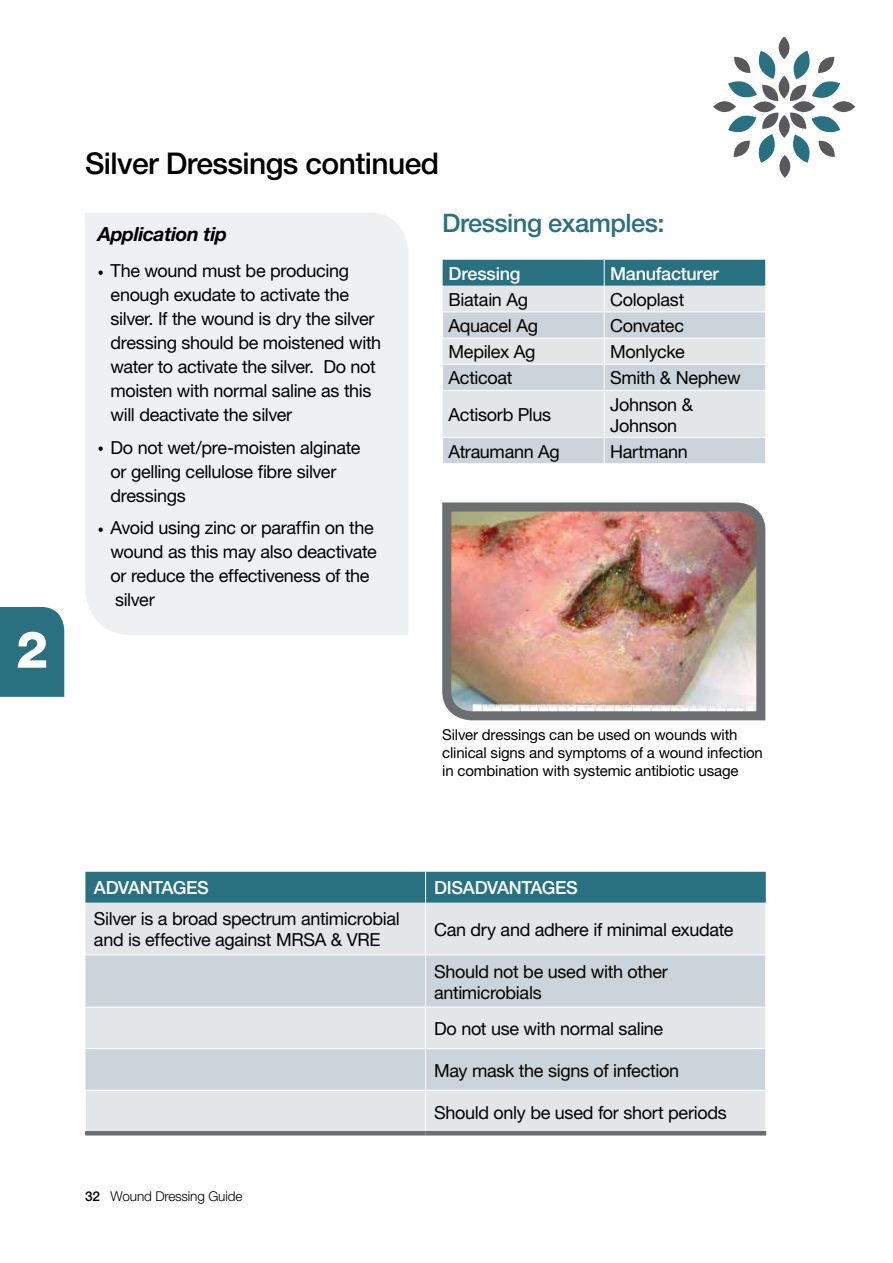
<style>
.page{position:relative;width:893px;height:1263px;background:#fff}
.page>*{position:absolute;margin:0;border:0;box-sizing:border-box;transform-origin:0 0}
.t1{font:800 51px "Helvetica Neue";color:#fff}
.t2{font:500 30px "Helvetica Neue";letter-spacing:-.02em;color:#000}
.t3{font:500 25.5px "Helvetica Neue";letter-spacing:-.02em;color:#297081}
.t4{font:italic 700 19.5px "Helvetica Neue";letter-spacing:-.02em;color:#000}
.t5{font:18px/24px "Helvetica Neue";letter-spacing:-.02em;color:#000}
.t6{font:500 18px "Helvetica Neue";letter-spacing:-.015em;color:#fff}
.t7{font:15px/18px "Helvetica Neue";letter-spacing:-.01em;color:#000}
.t8{font:300 13.5px "Helvetica Neue";letter-spacing:-.01em;color:#000}
.s1{font-size:12px}
.s2{font-weight:500}
</style>
<div class="page">
<svg style="left:713px;top:37px;width:142px;height:141px"></svg>
<div style="left:0;top:607px;width:64px;height:90px;background:#297081"></div>
<div style="left:85px;top:213px;width:323px;height:422px;background:#eff0f2"></div>
<div style="left:85px;top:872px;width:681px;height:31px;background:#297081"></div>
<div style="left:85px;top:903px;width:680px;height:228px;background:#e2e6e9"></div>
<svg style="left:85px;top:955px;width:680px;height:135px;background:#d2d9de"></svg>
<hr style="left:425px;top:1007px;width:1px;height:41px;background:#fff">
<hr style="left:425px;top:903px;width:1px;height:51px;background:#fff">
<hr style="left:85px;top:954px;width:341px;height:1px;background:#fff">
<hr style="left:426px;top:954px;width:340px;height:1px;background:#fff">
<hr style="left:425px;top:955px;width:1px;height:52px;background:#fff">
<hr style="left:85px;top:1007px;width:341px;height:1px;background:#fff">
<hr style="left:426px;top:1007px;width:340px;height:1px;background:#fff">
<hr style="left:425px;top:872px;width:1px;height:31px;background:#fff">
<hr style="left:85px;top:1090px;width:1px;height:41px;background:#fff">
<hr style="left:425px;top:1090px;width:1px;height:41px;background:#fff">
<hr style="left:85px;top:1131px;width:341px;height:4px;background:#6d6e71">
<hr style="left:426px;top:1131px;width:340px;height:4px;background:#6d6e71">
<hr style="left:85px;top:1048px;width:341px;height:1px;background:#fff">
<hr style="left:426px;top:1048px;width:340px;height:1px;background:#fff">
<hr style="left:425px;top:1049px;width:1px;height:41px;background:#fff">
<hr style="left:85px;top:1090px;width:341px;height:1px;background:#fff">
<hr style="left:426px;top:1090px;width:340px;height:1px;background:#fff">
<svg style="left:443px;top:391px;width:322px;height:72px;background:#d9dfe3"></svg>
<hr style="left:604px;top:391px;width:1px;height:46px;background:#fff">
<svg style="left:442px;top:260px;width:324px;height:130px;background:#b5c8cf"></svg>
<hr style="left:442px;top:437px;width:162px;height:1px;background:#fff">
<hr style="left:604px;top:437px;width:162px;height:1px;background:#fff">
<svg style="left:604px;top:438px;width:1px;height:25px"></svg>
<svg style="left:765px;top:438px;width:1px;height:25px"></svg>
<img style="left:442px;top:502px;width:324px;height:219px">
<h1 class="t1" style="left:16px;top:619px;width:34px">2</h1>
<h2 class="t2" style="left:85px;top:146px;width:356px">Silver Dressings continued</h2>
<p class="t4" style="left:98px;top:222px;width:131px">Application tip</p>
<p class="t5" style="left:111px;top:259px;width:272px;text-indent:-13px"><span class="s1">•</span> The wound must be producing enough exudate to activate the silver. If the wound is dry the silver dressing should be moistened with water to activate the silver. Do not moisten with normal saline as this will deactivate the silver</p>
<p class="t5" style="left:111px;top:435px;width:251px;text-indent:-13px"><span class="s1">•</span> Do not wet/pre-moisten alginate or gelling cellulose fibre silver dressings</p>
<p class="t5" style="left:111px;top:516px;width:268px;text-indent:-13px"><span class="s1">•</span> Avoid using zinc or paraffin on the wound as this may also deactivate or reduce the effectiveness of the silver</p>
<h3 class="t3" style="left:442px;top:208px;width:224px">Dressing examples:</h3>
<p class="t6" style="left:449px;top:263px;width:73px">Dressing</p>
<p class="t6" style="left:610px;top:263px;width:110px">Manufacturer</p>
<p class="t5" style="left:449px;top:287px;width:81px">Biatain Ag</p>
<p class="t5" style="left:610px;top:287px;width:76px">Coloplast</p>
<p class="t5" style="left:449px;top:313px;width:91px">Aquacel Ag</p>
<p class="t5" style="left:610px;top:313px;width:75px">Convatec</p>
<p class="t5" style="left:449px;top:340px;width:88px">Mepilex Ag</p>
<p class="t5" style="left:610px;top:340px;width:76px">Monlycke</p>
<p class="t5" style="left:449px;top:366px;width:65px">Acticoat</p>
<p class="t5" style="left:610px;top:366px;width:132px">Smith &amp; Nephew</p>
<p class="t5" style="left:449px;top:402px;width:104px">Actisorb Plus</p>
<p class="t5" style="left:610px;top:393px;width:84px;line-height:21px">Johnson &amp;<br>Johnson</p>
<p class="t5" style="left:449px;top:439px;width:113px">Atraumann Ag</p>
<p class="t5" style="left:610px;top:439px;width:79px">Hartmann</p>
<p class="t7" style="left:442px;top:725px;width:322px">Silver dressings can be used on wounds with clinical signs and symptoms of a wound infection in combination with systemic antibiotic usage</p>
<p class="t6" style="left:94px;top:877px;width:116px">ADVANTAGES</p>
<p class="t6" style="left:434px;top:877px;width:145px">DISADVANTAGES</p>
<p class="t5" style="left:94px;top:908px;width:308px;line-height:21px">Silver is a broad spectrum antimicrobial and is effective against MRSA &amp; VRE</p>
<p class="t5" style="left:434px;top:917px;width:301px">Can dry and adhere if minimal exudate</p>
<p class="t5" style="left:434px;top:960px;width:235px;line-height:21px">Should not be used with other antimicrobials</p>
<p class="t5" style="left:434px;top:1016px;width:231px">Do not use with normal saline</p>
<p class="t5" style="left:434px;top:1058px;width:246px">May mask the signs of infection</p>
<p class="t5" style="left:434px;top:1100px;width:294px">Should only be used for short periods</p>
<p class="t8" style="left:85px;top:1188px;width:159px"><span class="s2">32</span> Wound Dressing Guide</p>
</div>
